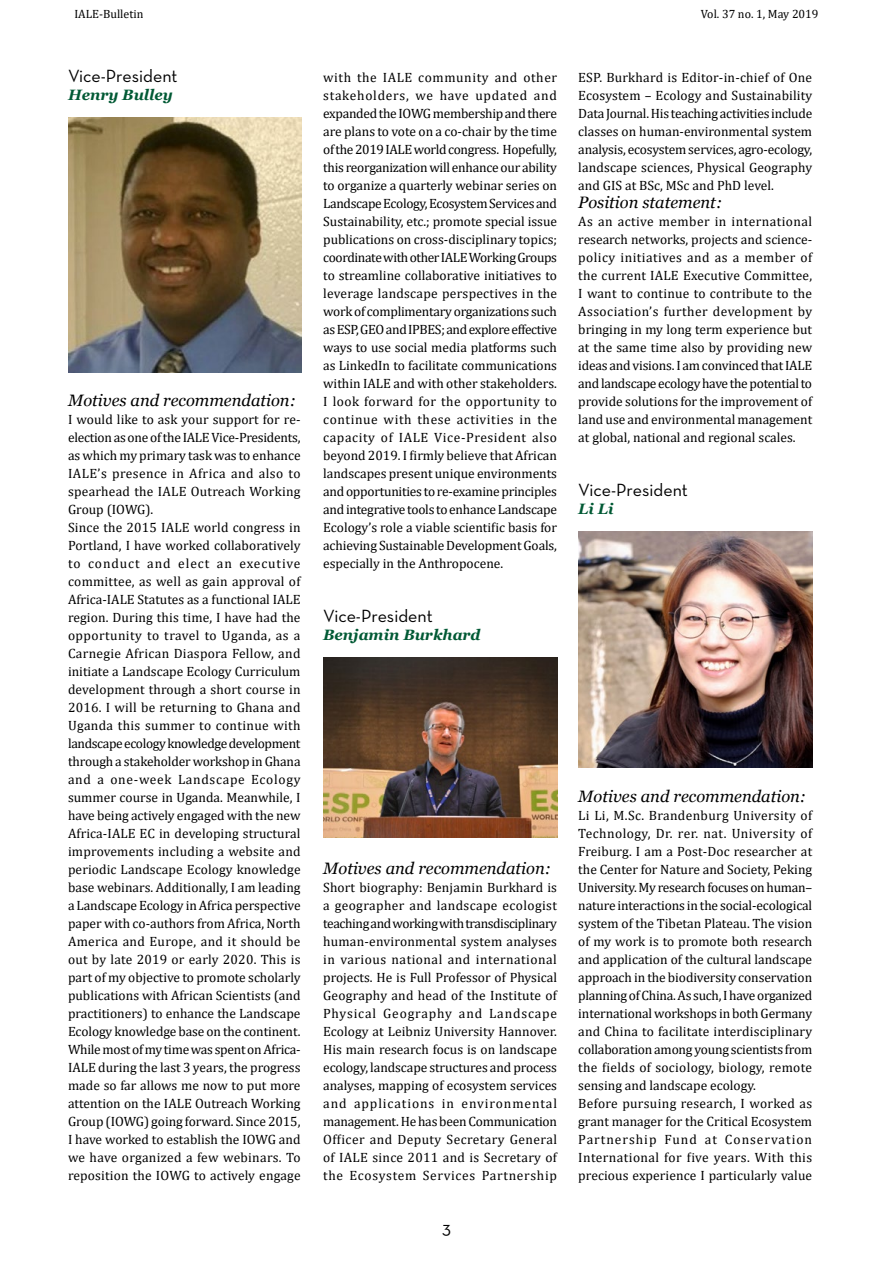
<style>
.page{position:relative;width:893px;height:1263px;background:#fff}
.page>*{position:absolute;margin:0;border:0;box-sizing:border-box;transform-origin:0 0}
.t1{font:18px "Neutra Text";color:#000}
.t2{font:italic 16.5px "Georgia";color:#000}
.t3{font:italic 700 15px "Georgia";color:#005934}
.t4{font:13.5px/18px "Cambria";color:#000;text-align:justify}
.t5{font:12px "Cambria";color:#000}
</style>
<div class="page">
<img style="left:68px;top:118px;width:234px;height:255px">
<img style="left:323px;top:658px;width:234px;height:180px">
<img style="left:578px;top:532px;width:234px;height:235px">
<p class="t5" style="left:74px;top:7px;width:71px">IALE-Bulletin</p>
<p class="t5" style="left:701px;top:7px;width:119px">Vol. 37 no. 1, May 2019</p>
<h1 class="t1" style="left:68px;top:65px;width:111px">Vice-President</h1>
<p class="t3" style="left:68px;top:85px;width:106px">Henry Bulley</p>
<p class="t2" style="left:68px;top:390px;width:229px">Motives and recommendation:</p>
<p class="t4" style="left:68px;top:410px;width:234px;text-align:left">I would like to ask your support for re&shy;election as one of the IALE Vice-Presidents, as which my primary task was to enhance IALE’s presence in Africa and also to spearhead the IALE Outreach Working Group (IOWG).<br>Since the 2015 IALE world congress in Portland, I have worked collaboratively to conduct and elect an executive committee, as well as gain approval of Africa-IALE Statutes as a functional IALE region. During this time, I have had the opportunity to travel to Uganda, as a Carnegie African Diaspora Fellow, and initiate a Landscape Ecology Curriculum development through a short course in 2016. I will be returning to Ghana and Uganda this summer to continue with landscape ecology knowledge development through a stakeholder workshop in Ghana and a one-week Landscape Ecology summer course in Uganda. Meanwhile, I have being actively engaged with the new Africa-IALE EC in developing structural improvements including a website and periodic Landscape Ecology knowledge base webinars. Additionally, I am leading a Landscape Ecology in Africa perspective paper with co-authors from Africa, North America and Europe, and it should be out by late 2019 or early 2020. This is part of my objective to promote scholarly publications with African Scientists (and practitioners) to enhance the Landscape Ecology knowledge base on the continent.<br>While most of my time was spent on Africa-IALE during the last 3 years, the progress made so far allows me now to put more attention on the IALE Outreach Working Group (IOWG) going forward. Since 2015, I have worked to establish the IOWG and we have organized a few webinars. To reposition the IOWG to actively engage</p>
<p class="t4" style="left:323px;top:68px;width:235px">with the IALE community and other stakeholders, we have updated and expanded the IOWG membership and there are plans to vote on a co-chair by the time of the 2019 IALE world congress. Hopefully, this reorganization will enhance our ability to organize a quarterly webinar series on Landscape Ecology, Ecosystem Services and Sustainability, etc.; promote special issue publications on cross-disciplinary topics; coordinate with other IALE Working Groups to streamline collaborative initiatives to leverage landscape perspectives in the work of complimentary organizations such as ESP, GEO and IPBES; and explore effective ways to use social media platforms such as LinkedIn to facilitate communications within IALE and with other stakeholders.<br>I look forward for the opportunity to continue with these activities in the capacity of IALE Vice-President also beyond 2019. I firmly believe that African landscapes present unique environments and opportunities to re-examine principles and integrative tools to enhance Landscape Ecology’s role a viable scientific basis for achieving Sustainable Development Goals, especially in the Anthropocene.</p>
<h1 class="t1" style="left:323px;top:605px;width:111px">Vice-President</h1>
<p class="t3" style="left:323px;top:625px;width:159px">Benjamin Burkhard</p>
<p class="t4" style="left:578px;top:68px;width:235px">ESP. Burkhard is Editor-in-chief of One Ecosystem – Ecology and Sustainability Data Journal. His teaching activities include classes on human-environmental system analysis, ecosystem services, agro-ecology, landscape sciences, Physical Geography and GIS at BSc, MSc and PhD level.</p>
<p class="t2" style="left:578px;top:192px;width:146px">Position statement:</p>
<p class="t4" style="left:578px;top:212px;width:235px">As an active member in international research networks, projects and science&shy;policy initiatives and as a member of the current IALE Executive Committee, I want to continue to contribute to the Association’s further development by bringing in my long term experience but at the same time also by providing new ideas and visions. I am convinced that IALE and landscape ecology have the potential to provide solutions for the improvement of land use and environmental management at global, national and regional scales.</p>
<h1 class="t1" style="left:578px;top:479px;width:111px">Vice-President</h1>
<p class="t3" style="left:578px;top:499px;width:37px">Li Li</p>
<p class="t2" style="left:323px;top:858px;width:229px">Motives and recommendation:</p>
<p class="t4" style="left:323px;top:878px;width:235px">Short biography: Benjamin Burkhard is a geographer and landscape ecologist teaching and working with transdisciplinary human-environmental system analyses in various national and international projects. He is Full Professor of Physical Geography and head of the Institute of Physical Geography and Landscape Ecology at Leibniz University Hannover.<br>His main research focus is on landscape ecology, landscape structures and process analyses, mapping of ecosystem services and applications in environmental management. He has been Communication Officer and Deputy Secretary General of IALE since 2011 and is Secretary of the Ecosystem Services Partnership</p>
<h1 class="t1" style="left:442px;top:1217px;width:10px">3</h1>
<p class="t2" style="left:578px;top:786px;width:229px">Motives and recommendation:</p>
<p class="t4" style="left:578px;top:806px;width:235px;text-align:left">Li Li, M.Sc. Brandenburg University of Technology, Dr. rer. nat. University of Freiburg. I am a Post-Doc researcher at the Center for Nature and Society, Peking University. My research focuses on human– nature interactions in the social-ecological system of the Tibetan Plateau. The vision of my work is to promote both research and application of the cultural landscape approach in the biodiversity conservation planning of China. As such, I have organized international workshops in both Germany and China to facilitate interdisciplinary collaboration among young scientists from the fields of sociology, biology, remote sensing and landscape ecology.<br>Before pursuing research, I worked as grant manager for the Critical Ecosystem Partnership Fund at Conservation International for five years. With this precious experience I particularly value</p>
</div>
